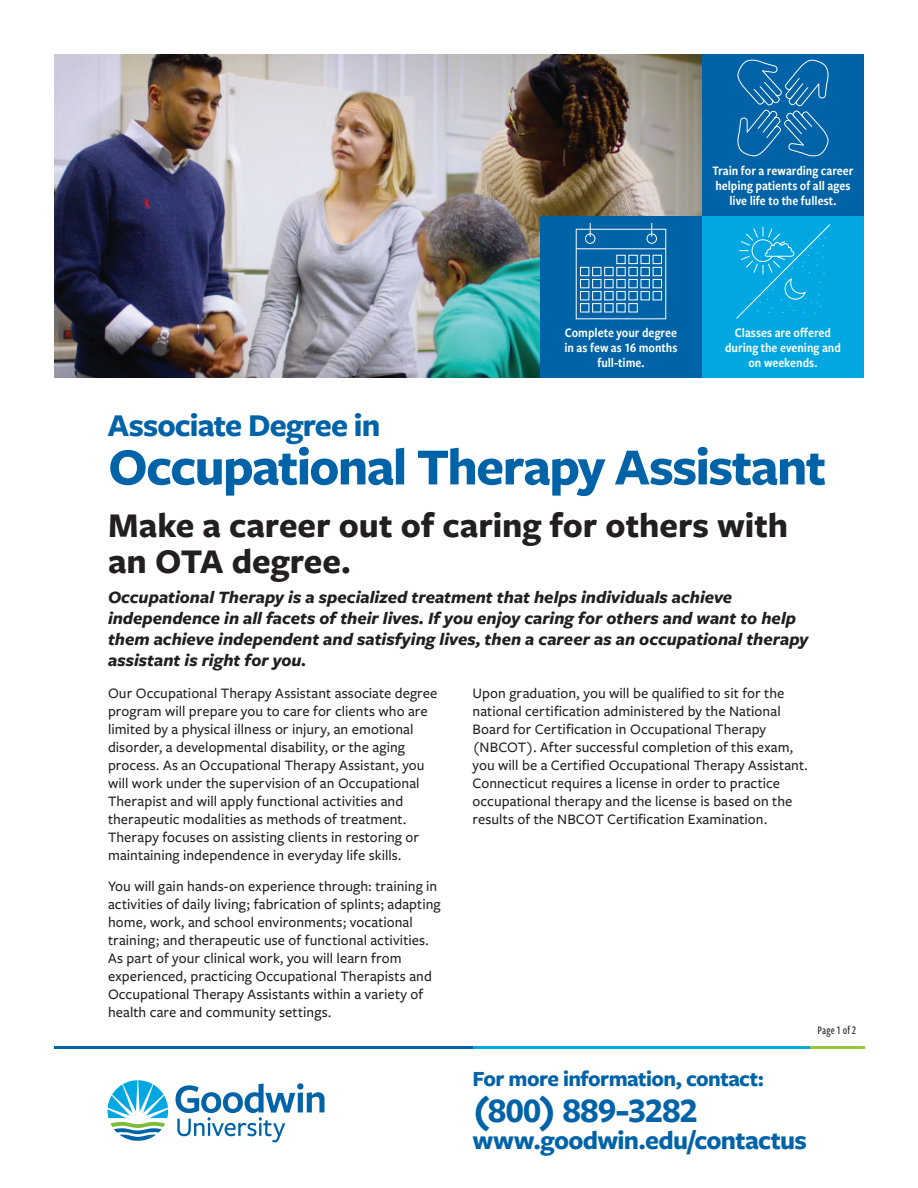
<style>
.page{position:relative;width:918px;height:1188px;background:#fff}
.page>*{position:absolute;margin:0;border:0;box-sizing:border-box;transform-origin:0 0}
.t1{font:700 54px "Freight Sans Pro";letter-spacing:-.03em;color:#0163a7}
.t2{font:700 36px/36px "Freight Sans Pro";color:#231f20}
.t3{font:700 36px "Freight Sans Pro";letter-spacing:-.015em;color:#0163a7}
.t4{font:700 33px "Freight Sans Pro";letter-spacing:-.025em;color:#0163a7}
.t5{font:700 27px "Freight Sans Pro";letter-spacing:-.025em;color:#0163a7}
.t6{font:700 22.5px "Freight Sans Pro";letter-spacing:-.025em;color:#0163a7}
.t7{font:italic 700 18px/21px "Freight Sans Pro";color:#231f20}
.t8{font:500 15px/18px "Freight Sans Pro";letter-spacing:.005em;color:#231f20}
.t9{font:13.5px/15px "Freight Sans Cnd Pro Semi";color:#fff;text-align:center}
.t10{font:500 12px "Freight Sans Cmp Pro";letter-spacing:.01em;color:#231f20}
</style>
<div class="page">
<hr style="left:472px;top:1046px;width:338px;height:3px;background:#00a7e0">
<hr style="left:54px;top:1046px;width:418px;height:3px;background:#0163a7">
<hr style="left:810px;top:1046px;width:55px;height:3px;background:#93c83d">
<svg style="left:175px;top:1083px;width:150px;height:59px"></svg>
<svg style="left:108px;top:1080px;width:60px;height:61px"></svg>
<img style="left:54px;top:54px;width:648px;height:324px">
<div style="left:702px;top:216px;width:162px;height:162px;background:#00a7e0"></div>
<div style="left:540px;top:216px;width:162px;height:162px;background:#0163a7"></div>
<div style="left:702px;top:54px;width:162px;height:162px;background:#0163a7"></div>
<hr style="left:576px;top:248px;width:90px;height:1px;background:#fff">
<div style="left:616px;top:255px;width:10px;height:9px;border:1px solid #fff"></div>
<div style="left:616px;top:291px;width:10px;height:9px;border:1px solid #fff"></div>
<div style="left:616px;top:279px;width:10px;height:9px;border:1px solid #fff"></div>
<div style="left:616px;top:267px;width:10px;height:9px;border:1px solid #fff"></div>
<div style="left:653px;top:255px;width:9px;height:9px;border:1px solid #fff"></div>
<div style="left:641px;top:255px;width:9px;height:9px;border:1px solid #fff"></div>
<div style="left:628px;top:255px;width:10px;height:9px;border:1px solid #fff"></div>
<div style="left:653px;top:267px;width:9px;height:9px;border:1px solid #fff"></div>
<div style="left:641px;top:267px;width:9px;height:9px;border:1px solid #fff"></div>
<div style="left:628px;top:267px;width:10px;height:9px;border:1px solid #fff"></div>
<div style="left:653px;top:279px;width:9px;height:9px;border:1px solid #fff"></div>
<div style="left:641px;top:279px;width:9px;height:9px;border:1px solid #fff"></div>
<div style="left:628px;top:279px;width:10px;height:9px;border:1px solid #fff"></div>
<div style="left:653px;top:291px;width:9px;height:9px;border:1px solid #fff"></div>
<div style="left:641px;top:291px;width:9px;height:9px;border:1px solid #fff"></div>
<div style="left:628px;top:291px;width:10px;height:9px;border:1px solid #fff"></div>
<div style="left:628px;top:303px;width:10px;height:9px;border:1px solid #fff"></div>
<div style="left:604px;top:267px;width:10px;height:9px;border:1px solid #fff"></div>
<div style="left:592px;top:267px;width:9px;height:9px;border:1px solid #fff"></div>
<div style="left:580px;top:267px;width:9px;height:9px;border:1px solid #fff"></div>
<div style="left:604px;top:279px;width:10px;height:9px;border:1px solid #fff"></div>
<div style="left:592px;top:279px;width:9px;height:9px;border:1px solid #fff"></div>
<div style="left:580px;top:279px;width:9px;height:9px;border:1px solid #fff"></div>
<div style="left:604px;top:291px;width:10px;height:9px;border:1px solid #fff"></div>
<div style="left:592px;top:291px;width:9px;height:9px;border:1px solid #fff"></div>
<div style="left:580px;top:291px;width:9px;height:9px;border:1px solid #fff"></div>
<div style="left:604px;top:303px;width:10px;height:9px;border:1px solid #fff"></div>
<div style="left:592px;top:303px;width:9px;height:9px;border:1px solid #fff"></div>
<div style="left:580px;top:303px;width:9px;height:9px;border:1px solid #fff"></div>
<svg style="left:590px;top:223px;width:1px;height:14px"></svg>
<svg style="left:651px;top:223px;width:1px;height:14px"></svg>
<div style="left:585px;top:233px;width:10px;height:11px;border:1px solid #fff;border-radius:50%"></div>
<div style="left:647px;top:233px;width:10px;height:11px;border:1px solid #fff;border-radius:50%"></div>
<svg style="left:736px;top:224px;width:95px;height:95px"></svg>
<svg style="left:737px;top:59px;width:92px;height:98px"></svg>
<p class="t9" style="left:712px;top:163px;width:143px">Train for a rewarding career helping patients of all ages live life to the fullest.</p>
<p class="t9" style="left:564px;top:325px;width:115px">Complete your degree in as few as 16 months full-time.</p>
<p class="t9" style="left:725px;top:325px;width:117px">Classes are offered during the evening and on weekends.</p>
<h3 class="t4" style="left:108px;top:403px;width:274px">Associate Degree in</h3>
<h1 class="t1" style="left:108px;top:430px;width:720px">Occupational Therapy Assistant</h1>
<h2 class="t2" style="left:108px;top:506px;width:682px">Make a career out of caring for others with an OTA degree.</h2>
<p class="t7" style="left:108px;top:586px;width:702px">Occupational Therapy is a specialized treatment that helps individuals achieve independence in all facets of their lives. If you enjoy caring for others and want to help them achieve independent and satisfying lives, then a career as an occupational therapy assistant is right for you.</p>
<p class="t8" style="left:108px;top:684px;width:331px">Our Occupational Therapy Assistant associate degree program will prepare you to care for clients who are limited by a physical illness or injury, an emotional disorder, a developmental disability, or the aging process. As an Occupational Therapy Assistant, you will work under the supervision of an Occupational Therapist and will apply functional activities and therapeutic modalities as methods of treatment.<br>Therapy focuses on assisting clients in restoring or maintaining independence in everyday life skills.</p>
<p class="t8" style="left:108px;top:877px;width:334px">You will gain hands-on experience through: training in activities of daily living; fabrication of splints; adapting home, work, and school environments; vocational training; and therapeutic use of functional activities.<br>As part of your clinical work, you will learn from experienced, practicing Occupational Therapists and Occupational Therapy Assistants within a variety of health care and community settings.</p>
<p class="t8" style="left:472px;top:684px;width:337px">Upon graduation, you will be qualified to sit for the national certification administered by the National Board for Certification in Occupational Therapy (NBCOT). After successful completion of this exam, you will be a Certified Occupational Therapy Assistant.<br>Connecticut requires a license in order to practice occupational therapy and the license is based on the results of the NBCOT Certification Examination.</p>
<p class="t10" style="left:818px;top:1022px;width:40px">Page 1 of 2</p>
<h3 class="t6" style="left:472px;top:1063px;width:293px">For more information, contact:</h3>
<h2 class="t3" style="left:472px;top:1085px;width:227px">(800) 889-3282</h2>
<h3 class="t5" style="left:472px;top:1121px;width:336px">www.goodwin.edu/contactus</h3>
</div>
